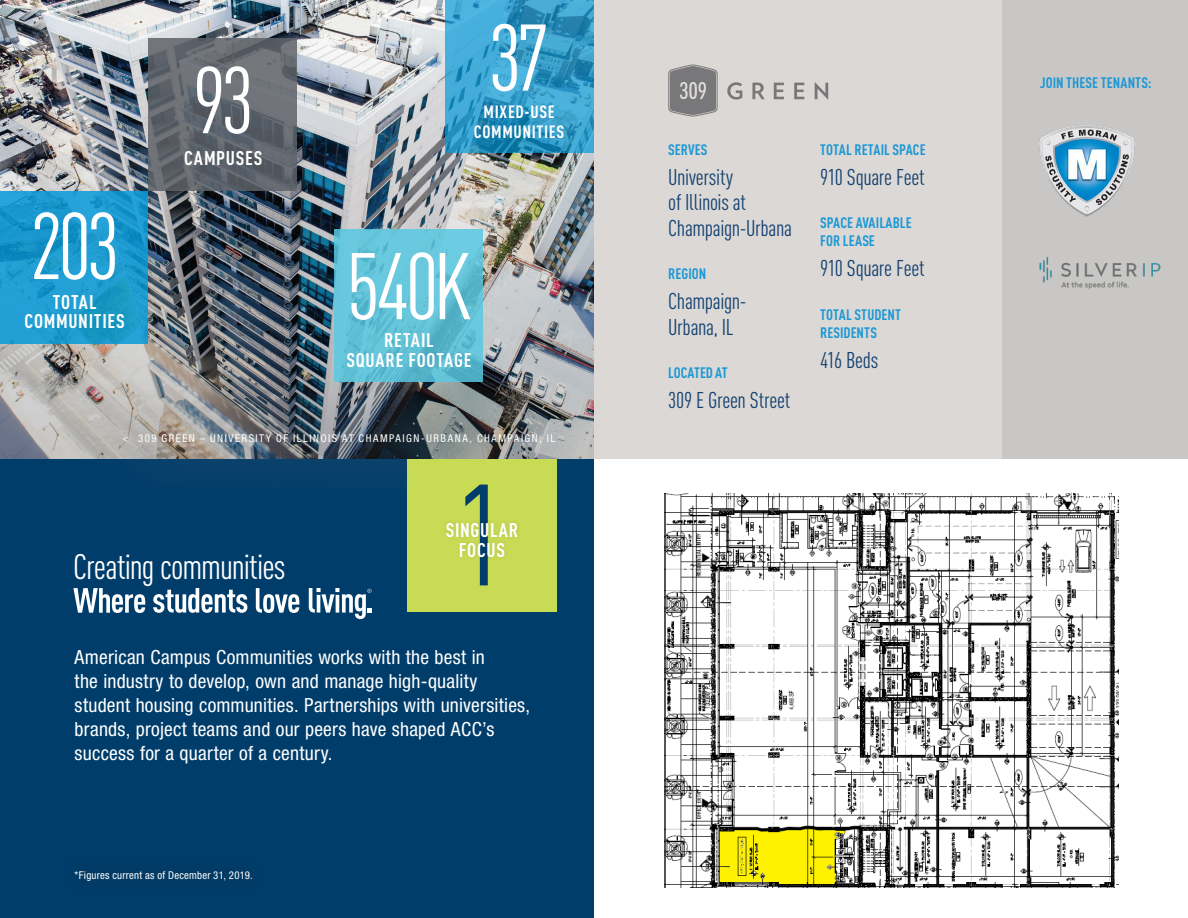
<style>
.page{position:relative;width:1188px;height:918px;background:#fff}
.page>*{position:absolute;margin:0;border:0;box-sizing:border-box;transform-origin:0 0}
.GF_body_rev{font:condensed 141.6px "DIN Pro";color:#003d6a}
.GF_body_rev-2{font:condensed 93px "DIN Pro";letter-spacing:-.055em;color:#fff}
.GF_body_rev-3{font:condensed 34.8px "DIN Pro";letter-spacing:-.025em;color:#fff}
.t1{font:condensed 22.5px/25.5px "DIN Pro";letter-spacing:-.015em;color:#134171}
.t2{font:condensed 19.5px/24px "Helvetica Neue LT Pro";letter-spacing:.015em;color:#fff}
.GF_body_rev-4{font:700 condensed 19.5px/19.5px "DIN Pro";letter-spacing:.035em;color:#fff;text-align:center}
.GF_body_rev-5{font:700 condensed 17.55px/19.5px "DIN Pro";letter-spacing:.035em;color:#fff;text-align:center}
.t3{font:700 condensed 15px/18px "DIN Pro";letter-spacing:.005em;color:#1a98d6}
.GF_body_rev-6{font:condensed 10.8px "Helvetica Neue LT Pro";letter-spacing:.14em;color:#fff}
.GF_body_rev-7{font:condensed 10.8px "Helvetica Neue LT Pro";letter-spacing:.025em;color:#fff}
</style>
<div class="page">
<img style="left:0;top:0;width:594px;height:459px">
<div style="left:0;top:459px;width:594px;height:459px;background:#003d6a"></div>
<div style="left:594px;top:0;width:594px;height:459px;background:#dcd8d5"></div>
<div style="left:64px;top:364px;width:553px;height:147px;background:#787779;opacity:.75"></div>
<svg style="left:0;top:191px;width:148px;height:153px;background:#1c99cd"></svg>
<svg style="left:148px;top:38px;width:149px;height:153px;background:#62676e"></svg>
<svg style="left:334px;top:230px;width:149px;height:152px;background:#61c1d6"></svg>
<div style="left:407px;top:459px;width:150px;height:153px;background:#c8db54"></div>
<div style="left:442px;top:519px;width:80px;height:42px;background:#c3d552"></div>
<svg style="left:73px;top:588px;width:72px;height:25px"></svg>
<svg style="left:153px;top:588px;width:94px;height:25px"></svg>
<svg style="left:256px;top:588px;width:44px;height:25px"></svg>
<svg style="left:309px;top:588px;width:63px;height:31px"></svg>
<svg style="left:446px;top:0;width:148px;height:153px;background:#359bc8"></svg>
<div style="left:594px;top:459px;width:594px;height:459px;background:#fff"></div>
<img style="left:665px;top:494px;width:454px;height:394px">
<div style="left:1002px;top:0;width:186px;height:459px;background:#c8c7c6"></div>
<svg style="left:727px;top:82px;width:15px;height:18px"></svg>
<svg style="left:752px;top:83px;width:13px;height:16px"></svg>
<svg style="left:774px;top:83px;width:10px;height:16px"></svg>
<svg style="left:794px;top:83px;width:10px;height:16px"></svg>
<svg style="left:815px;top:82px;width:13px;height:18px"></svg>
<svg style="left:668px;top:64px;width:50px;height:53px"></svg>
<img style="left:1040px;top:125px;width:95px;height:87px">
<img style="left:1040px;top:212px;width:121px;height:77px">
<p class="GF_body_rev-2" style="left:29px;top:179px;width:92px">203</p>
<p class="GF_body_rev-4" style="left:53px;top:290px;width:45px">TOTAL</p>
<p class="GF_body_rev-4" style="left:24px;top:310px;width:102px">COMMUNITIES</p>
<p class="GF_body_rev-2" style="left:192px;top:33px;width:63px">93</p>
<p class="GF_body_rev-4" style="left:184px;top:146px;width:80px">CAMPUSES</p>
<p class="GF_body_rev-2" style="left:488px;top:-9px;width:63px">37</p>
<p class="GF_body_rev-5" style="left:474px;top:101px;width:92px">MIXED-USE<br>COMMUNITIES</p>
<p class="GF_body_rev-2" style="left:347px;top:219px;width:126px">540K</p>
<p class="GF_body_rev-4" style="left:346px;top:329px;width:127px">RETAIL<br>SQUARE FOOTAGE</p>
<p class="GF_body_rev-6" style="left:123px;top:431px;width:434px">&lt; 309 GREEN – UNIVERSITY OF ILLINOIS AT CHAMPAIGN-URBANA, CHAMPAIGN, IL</p>
<p class="GF_body_rev-3" style="left:73px;top:541px;width:214px">Creating communities</p>
<p class="GF_body_rev" style="left:456px;top:433px;width:53px">1</p>
<p class="GF_body_rev-4" style="left:446px;top:519px;width:74px">SINGULAR</p>
<p class="GF_body_rev-4" style="left:459px;top:538px;width:48px">FOCUS</p>
<p class="t2" style="left:75px;top:645px;width:457px">American Campus Communities works with the best in<br>the industry to develop, own and manage high-quality student housing communities. Partnerships with universities, brands, project teams and our peers have shaped ACC’s success for a quarter of a century.</p>
<p class="GF_body_rev-7" style="left:75px;top:869px;width:180px">*Figures current as of December 31, 2019.</p>
<p class="t3" style="left:668px;top:139px;width:41px">SERVES</p>
<p class="t1" style="left:668px;top:162px;width:125px">University<br>of Illinois at<br>Champaign-Urbana</p>
<p class="t3" style="left:668px;top:264px;width:40px">REGION</p>
<p class="t1" style="left:668px;top:287px;width:80px">Champaign-<br>Urbana, IL</p>
<p class="t3" style="left:668px;top:363px;width:61px">LOCATED AT</p>
<p class="t1" style="left:668px;top:386px;width:124px">309 E Green Street</p>
<p class="t3" style="left:820px;top:139px;width:107px">TOTAL RETAIL SPACE</p>
<p class="t1" style="left:820px;top:162px;width:106px">910 Square Feet</p>
<p class="t3" style="left:820px;top:213px;width:93px">SPACE AVAILABLE<br>FOR LEASE</p>
<p class="t1" style="left:820px;top:254px;width:106px">910 Square Feet</p>
<p class="t3" style="left:820px;top:304px;width:82px">TOTAL STUDENT<br>RESIDENTS</p>
<p class="t1" style="left:820px;top:345px;width:60px">416 Beds</p>
<p class="t3" style="left:1040px;top:72px;width:113px">JOIN THESE TENANTS:</p>
</div>
